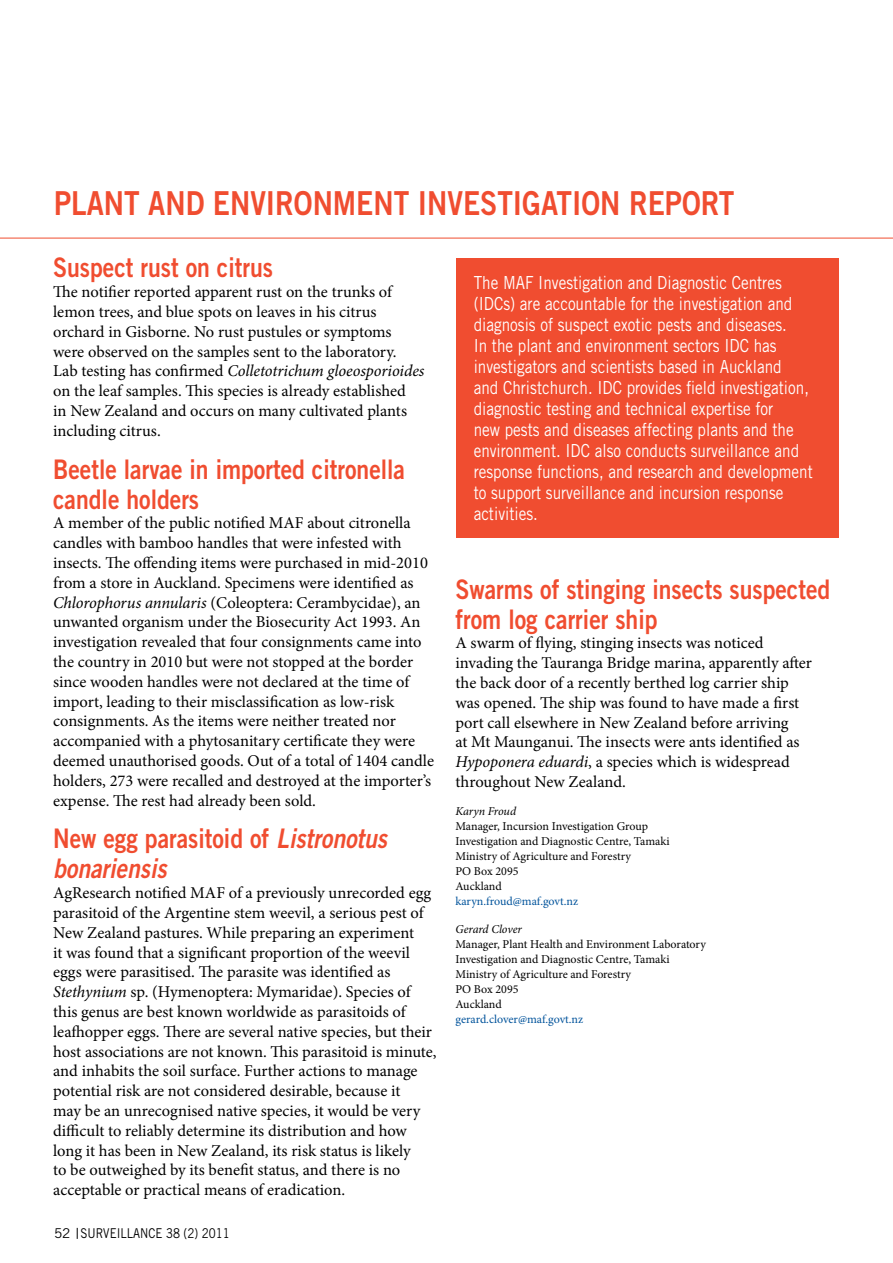
<style>
.page{position:relative;width:893px;height:1263px;background:#fff}
.page>*{position:absolute;margin:0;border:0;box-sizing:border-box;transform-origin:0 0}
.t1{font:33px "Trade Gothic LT Std Bd 2";color:#f04d30;scale:.85 1}
.t2{font:27px/30px "Trade Gothic LT Std Bd 2";color:#f04d30;scale:.85 1}
.t3{font:27px "Trade Gothic LT Std Bd 2 Obl";color:#f04d30;scale:.85 1}
.t4{font:18px/21px "Trade Gothic LT Std";color:#fff;scale:.85 1}
.t5{font:16.5px/19.8px "Minion Pro";color:#000}
.t6{font:13.5px "Trade Gothic LT Std";color:#000}
.t7{font:13.5px "Trade Gothic LT Std";color:#000;scale:.85 1}
.t8{font:12px/15px "Minion Pro";letter-spacing:-.005em;color:#000}
.t9{font:12px "Minion Pro";letter-spacing:-.005em;color:#00539b}
.t10{font:italic 12px "Minion Pro";letter-spacing:-.005em;color:#000}
.s1{font-style:italic}
.s2{font-family:"Trade Gothic LT Std Bd 2 Obl"}
</style>
<div class="page">
<hr style="left:0;top:238px;width:893px;height:1px;background:#f04d30">
<div style="left:456px;top:258px;width:383px;height:280px;background:#f04d30"></div>
<h1 class="t1" style="left:54px;top:183px;width:591px">PLANT AND ENVIRONMENT I NVESTIGATIO</h1>
<h1 class="t1" style="left:600px;top:183px;width:118px">N REPORT</h1>
<h2 class="t2" style="left:53px;top:252px;width:260px">Suspect rust on citrus</h2>
<p class="t5" style="left:53px;top:282px;width:373px">The notifier reported apparent rust on the trunks of lemon trees, and blue spots on leaves in his citrus orchard in Gisborne. No rust pustules or symptoms were observed on the samples sent to the laboratory.<br>Lab testing has confirmed <span class="s1">Colletotrichum gloeosporioides </span>on the leaf samples. This species is already established<br>in New Zealand and occurs on many cultivated plants including citrus.</p>
<h2 class="t2" style="left:53px;top:453px;width:415px">Beetle larvae in imported citronella candle holders</h2>
<p class="t5" style="left:53px;top:513px;width:382px">A member of the public notified MAF about citronella candles with bamboo handles that were infested with insects. The offending items were purchased in mid-2010 from a store in Auckland. Specimens were identified as <span class="s1">Chlorophorus annularis</span> (Coleoptera: Cerambycidae), an unwanted organism under the Biosecurity Act 1993. An investigation revealed that four consignments came into the country in 2010 but were not stopped at the border since wooden handles were not declared at the time of import, leading to their misclassification as low-risk consignments. As the items were neither treated nor accompanied with a phytosanitary certificate they were deemed unauthorised goods. Out of a total of 1404 candle holders, 273 were recalled and destroyed at the importer’s expense. The rest had already been sold.</p>
<h2 class="t2" style="left:53px;top:823px;width:394px">New egg parasitoid of <span class="s2">Listronotus</span></h2>
<h2 class="t3" style="left:53px;top:852px;width:135px">bonariensis</h2>
<p class="t5" style="left:53px;top:883px;width:385px">AgResearch notified MAF of a previously unrecorded egg parasitoid of the Argentine stem weevil, a serious pest of New Zealand pastures. While preparing an experiment<br>it was found that a significant proportion of the weevil eggs were parasitised. The parasite was identified as <span class="s1">Stethynium</span> sp. (Hymenoptera: Mymaridae). Species of this genus are best known worldwide as parasitoids of leafhopper eggs. There are several native species, but their host associations are not known. This parasitoid is minute, and inhabits the soil surface. Further actions to manage potential risk are not considered desirable, because it<br>may be an unrecognised native species, it would be very difficult to reliably determine its distribution and how long it has been in New Zealand, its risk status is likely<br>to be outweighed by its benefit status, and there is no acceptable or practical means of eradication.</p>
<p class="t6" style="left:54px;top:1225px;width:35px">52 surveillance</p>
<p class="t7" style="left:166px;top:1225px;width:76px">38 (2) 2011</p>
<p class="t4" style="left:474px;top:272px;width:400px">The MAF Investigation and Diagnostic Centres (IDCs) are accountable for the investigation and diagnosis of suspect exotic pests and diseases.<br>In the plant and environment sectors IDC has investigators and scientists based in Auckland<br>and Christchurch. IDC provides field investigation, diagnostic testing and technical expertise for<br>new pests and diseases affecting plants and the environment. IDC also conducts surveillance and response functions, and research and development to support surveillance and incursion response activities.</p>
<h2 class="t2" style="left:455px;top:573px;width:442px">Swarms of stinging insects suspected from log carrier ship</h2>
<p class="t5" style="left:455px;top:633px;width:358px">A swarm of flying, stinging insects was noticed invading the Tauranga Bridge marina, apparently after the back door of a recently berthed log carrier ship was opened. The ship was found to have made a first port call elsewhere in New Zealand before arriving<br>at Mt Maunganui. The insects were ants identified as <span class="s1">Hypoponera eduardi</span>, a species which is widespread throughout New Zealand.</p>
<p class="t10" style="left:455px;top:803px;width:62px">Karyn Froud</p>
<p class="t8" style="left:455px;top:818px;width:216px">Manager, Incursion Investigation Group<br>Investigation and Diagnostic Centre, Tamaki<br>Ministry of Agriculture and Forestry<br>PO Box 2095<br>Auckland</p>
<p class="t9" style="left:455px;top:893px;width:124px">karyn.froud@maf.govt.nz</p>
<p class="t10" style="left:455px;top:920px;width:68px">Gerard Clover</p>
<p class="t8" style="left:455px;top:936px;width:252px">Manager, Plant Health and Environment Laboratory<br>Investigation and Diagnostic Centre, Tamaki<br>Ministry of Agriculture and Forestry<br>PO Box 2095<br>Auckland</p>
<p class="t9" style="left:455px;top:1011px;width:129px">gerard.clover@maf.govt.nz</p>
</div>
